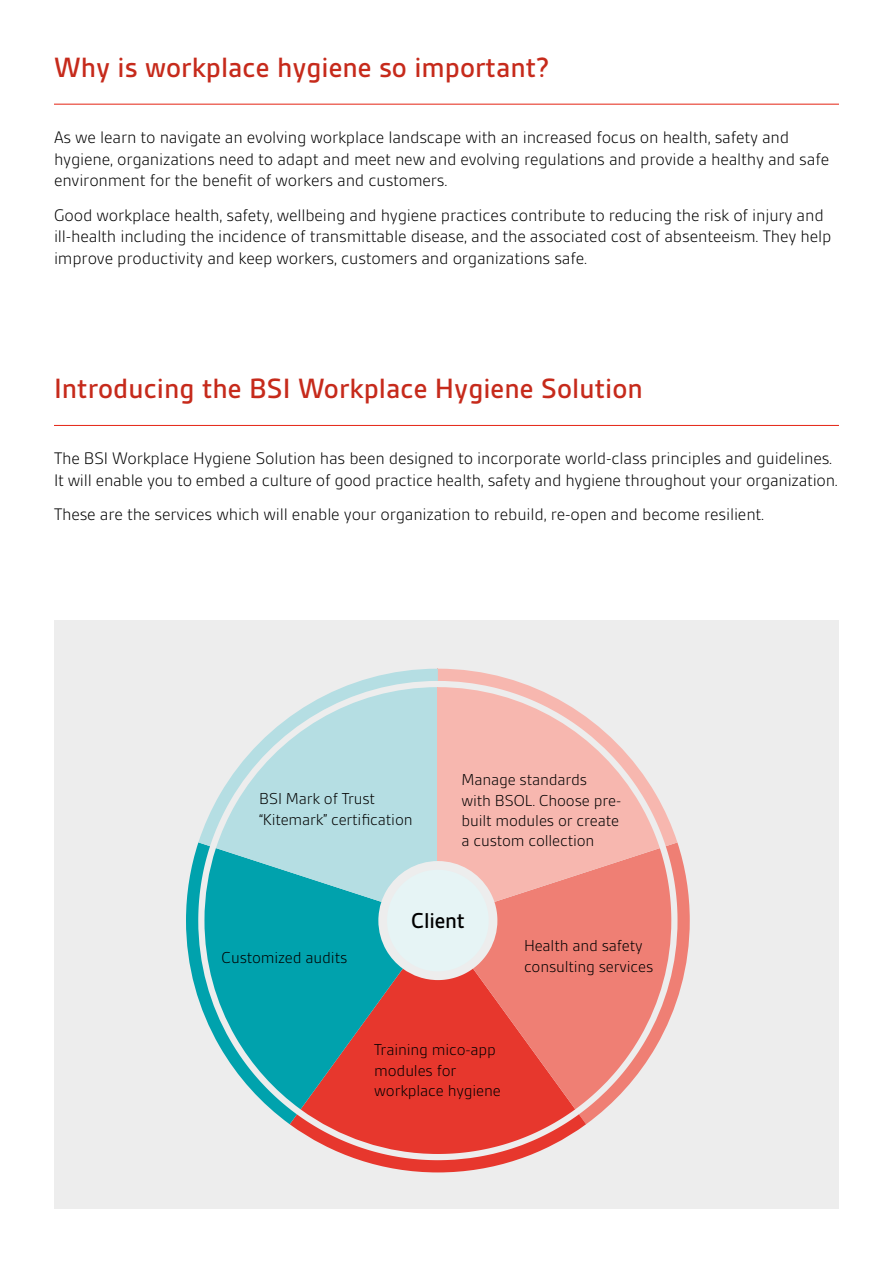
<style>
.page{position:relative;width:893px;height:1263px;background:#fff}
.page>*{position:absolute;margin:0;border:0;box-sizing:border-box;transform-origin:0 0}
.t1{font:500 30px "BSI Gesta";color:#c62a1b}
.t2{font:500 23.1px "BSI Gesta";letter-spacing:-.01em;color:#000}
.t3{font:300 18px/21.6px "BSI Gesta";letter-spacing:-.01em;color:#000}
.t4{font:300 16.95px/20.4px "BSI Gesta";letter-spacing:-.01em;color:#000}
</style>
<div class="page">
<hr style="left:54px;top:104px;width:785px;height:1px;background:#e42313">
<hr style="left:54px;top:425px;width:785px;height:1px;background:#e42313">
<div style="left:54px;top:621px;width:785px;height:588px;background:#ededed"></div>
<svg style="left:186px;top:669px;width:504px;height:503px"></svg>
<h1 class="t1" style="left:54px;top:51px;width:497px">Why is workplace hygiene so important?</h1>
<p class="t3" style="left:54px;top:126px;width:777px">As we learn to navigate an evolving workplace landscape with an increased focus on health, safety and hygiene, organizations need to adapt and meet new and evolving regulations and provide a healthy and safe environment for the benefit of workers and customers.</p>
<p class="t3" style="left:54px;top:204px;width:779px">Good workplace health, safety, wellbeing and hygiene practices contribute to reducing the risk of injury and ill-health including the incidence of transmittable disease, and the associated cost of absenteeism. They help improve productivity and keep workers, customers and organizations safe.</p>
<h1 class="t1" style="left:54px;top:373px;width:590px">Introducing the BSI Workplace Hygiene Solution</h1>
<p class="t3" style="left:54px;top:448px;width:785px">The BSI Workplace Hygiene Solution has been designed to incorporate world-class principles and guidelines.<br>It will enable you to embed a culture of good practice health, safety and hygiene throughout your organization.</p>
<p class="t3" style="left:54px;top:504px;width:712px">These are the services which will enable your organization to rebuild, re-open and become resilient.</p>
<p class="t4" style="left:259px;top:789px;width:155px">BSI Mark of Trust “Kitemark” certification</p>
<p class="t4" style="left:461px;top:770px;width:161px">Manage standards<br>with BSOL. Choose pre&shy;built modules or create a custom collection</p>
<p class="t4" style="left:222px;top:947px;width:127px">Customized audits</p>
<p class="t2" style="left:411px;top:909px;width:55px">Client</p>
<p class="t4" style="left:524px;top:935px;width:131px">Health and safety consulting services</p>
<p class="t4" style="left:374px;top:1039px;width:128px">Training mico-app modules for workplace hygiene</p>
</div>
